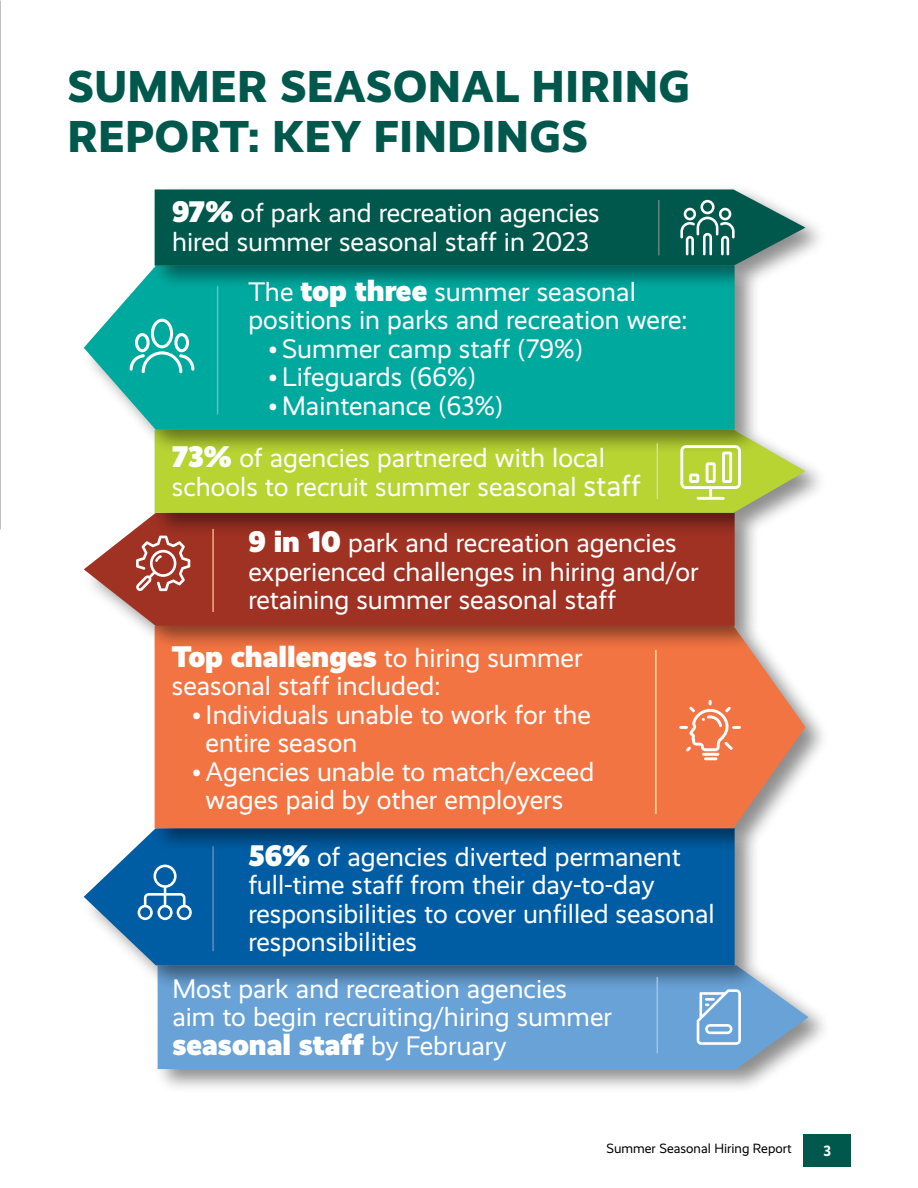
<style>
.page{position:relative;width:918px;height:1188px;background:#fff}
.page>*{position:absolute;margin:0;border:0;box-sizing:border-box;transform-origin:0 0}
.t1{font:800 45px/49.5px "Realist";letter-spacing:.02em;color:#00584d}
.t2{font:900 30px "Realist";color:#fff}
.t3{font:27px/28.5px "Realist";color:#fff}
.t4{font:700 15px "Realist";color:#fff}
.t5{font:13.5px "Realist";color:#000}
.s1{font-weight:900;font-size:30px}
.s2{font-size:30px}
.s3{font-weight:400;font-size:27px}
</style>
<div class="page">
<div style="left:804px;top:1134px;width:47px;height:33px;background:#00584d"></div>
<div style="left:154px;top:960px;width:679px;height:134px;background:#000;opacity:.45"></div>
<svg style="left:158px;top:965px;width:650px;height:104px;fill:#68a2d7"></svg>
<div style="left:82px;top:823px;width:679px;height:167px;background:#000;opacity:.45"></div>
<svg style="left:84px;top:828px;width:651px;height:137px;fill:#005da4"></svg>
<div style="left:151px;top:621px;width:680px;height:232px;background:#000;opacity:.45"></div>
<div style="left:155px;top:626px;width:651px;height:202px;background:#f37443"></div>
<div style="left:82px;top:507px;width:679px;height:144px;background:#000;opacity:.45"></div>
<svg style="left:84px;top:513px;width:651px;height:113px;fill:#a03223"></svg>
<div style="left:151px;top:424px;width:679px;height:114px;background:#000;opacity:.45"></div>
<svg style="left:155px;top:430px;width:651px;height:83px;fill:#b7d433"></svg>
<div style="left:81px;top:260px;width:680px;height:195px;background:#000;opacity:.45"></div>
<svg style="left:84px;top:266px;width:651px;height:164px;fill:#00a99e"></svg>
<div style="left:151px;top:184px;width:679px;height:107px;background:#000;opacity:.45"></div>
<svg style="left:155px;top:189px;width:651px;height:77px;fill:#00584d"></svg>
<svg style="left:680px;top:200px;width:55px;height:55px"></svg>
<hr style="left:658px;top:200px;width:2px;height:55px;background:#628780">
<svg style="left:130px;top:319px;width:64px;height:54px"></svg>
<hr style="left:217px;top:286px;width:1px;height:129px;background:#5bc4c0">
<svg style="left:680px;top:445px;width:61px;height:55px"></svg>
<hr style="left:657px;top:444px;width:1px;height:55px;background:#d3e288">
<svg style="left:136px;top:536px;width:54px;height:55px"></svg>
<hr style="left:212px;top:529px;width:2px;height:83px;background:#f9a882">
<svg style="left:679px;top:700px;width:62px;height:51px"></svg>
<hr style="left:702px;top:753px;width:17px;height:3px;background:#fff">
<svg style="left:704px;top:757px;width:13px;height:3px"></svg>
<hr style="left:655px;top:650px;width:2px;height:164px;background:#ffe69b">
<svg style="left:138px;top:865px;width:54px;height:55px"></svg>
<hr style="left:212px;top:846px;width:2px;height:105px;background:#648ac0">
<svg style="left:697px;top:989px;width:44px;height:56px"></svg>
<hr style="left:657px;top:977px;width:1px;height:76px;background:#a2c1e6">
<h1 class="t1" style="left:68px;top:62px;width:624px">SUMMER SEASONAL HIRING<br>REPORT: KEY FINDINGS</h1>
<p class="t3" style="left:172px;top:199px;width:429px"><span class="s1">97%</span> of park and recreation agencies hired summer seasonal staff in 2023</p>
<p class="t3" style="left:248px;top:277px;width:441px">The <span class="s1">top three</span> summer seasonal positions in parks and recreation were:</p>
<p class="t3" style="left:269px;top:334px;width:316px">• Summer camp staff (79%)</p>
<p class="t3" style="left:269px;top:363px;width:209px">• Lifeguards (66%)</p>
<p class="t3" style="left:172px;top:379px;width:434px;line-height:52.8px;text-align:center">• Maintenance (63%)<br><span class="s1">73%</span> of agencies partnered with local</p>
<p class="t3" style="left:248px;top:459px;width:430px;line-height:56.1px;text-indent:-76px">schools to recruit summer seasonal <span class="s2">staff<br></span><span class="s1">9 in 10</span> park and recreation agencies</p>
<p class="t3" style="left:248px;top:557px;width:452px">experienced challenges in hiring and/or retaining summer seasonal staff</p>
<p class="t3" style="left:172px;top:643px;width:412px"><span class="s1">Top challenges</span> to hiring summer seasonal staff included:</p>
<p class="t3" style="left:206px;top:700px;width:387px;text-indent:-14px">• Individuals unable to work for the entire season</p>
<p class="t3" style="left:206px;top:757px;width:390px;text-indent:-14px">• Agencies unable to match/exceed wages paid by other employers</p>
<p class="t3" style="left:248px;top:842px;width:468px"><span class="s1">56%</span> of agencies diverted permanent full-time staff from their day-to-day responsibilities to cover unfilled seasonal responsibilities</p>
<p class="t3" style="left:172px;top:975px;width:441px">Most park and recreation agencies aim to begin recruiting/hiring summer</p>
<p class="t2" style="left:172px;top:1026px;width:336px">seasonal staff <span class="s3">by February</span></p>
<p class="t5" style="left:606px;top:1141px;width:187px">Summer Seasonal Hiring Report</p>
<p class="t4" style="left:824px;top:1142px;width:9px">3</p>
</div>
